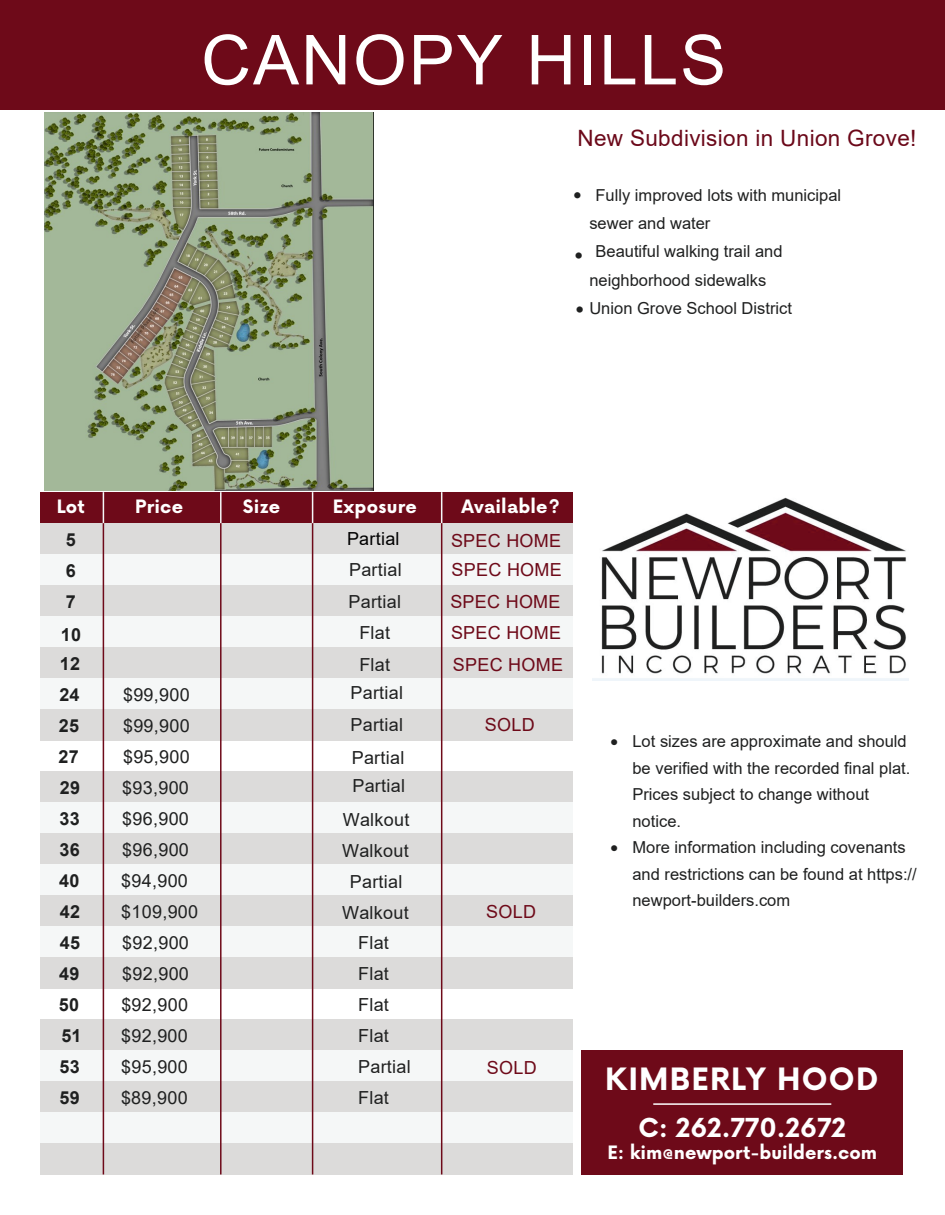
<style>
.page{position:relative;width:945px;height:1215px;background:#fff}
.page>*{position:absolute;margin:0;border:0;box-sizing:border-box;transform-origin:0 0}
.t1{font:69px "Arial";letter-spacing:.03em;color:#fff}
.t2{font:700 30px "Now Alt";letter-spacing:.04em;color:#fff}
.t3{font:700 25.5px "Now Alt";color:#fff}
.t4{font:22.5px "Arial";letter-spacing:.015em;color:#6b0819}
.t5{font:18px "Arial";letter-spacing:.015em;color:#1f2020}
.t6{font:700 18px "Now Alt";letter-spacing:.015em;color:#fff}
.t7{font:18px "Arial";letter-spacing:.015em;color:#6e0a19}
.t8{font:700 18px/31px "Arial";letter-spacing:.015em;color:#1f2020}
.t9{font:18px "Arial";letter-spacing:.015em;color:#000}
.t10{font:16.5px/26.4px "Arial";color:#1f2020}
.t11{font:500 16.5px "Now Alt";color:#1f2020}
.s1{font-family:"Now Alt";font-weight:500}
</style>
<div class="page">
<div style="left:0;top:0;width:945px;height:109px;background:#6e0a19"></div>
<img style="left:593px;top:497px;width:315px;height:183px">
<div style="left:40px;top:492px;width:533px;height:31px;background:#6e0a19"></div>
<div style="left:40px;top:523px;width:533px;height:31px;background:#dcdbda"></div>
<div style="left:40px;top:554px;width:533px;height:31px;background:#f5f7f7"></div>
<div style="left:40px;top:585px;width:533px;height:31px;background:#dcdbda"></div>
<div style="left:40px;top:616px;width:533px;height:31px;background:#f5f7f7"></div>
<div style="left:40px;top:647px;width:533px;height:31px;background:#dcdbda"></div>
<div style="left:40px;top:678px;width:533px;height:31px;background:#f5f7f7"></div>
<div style="left:40px;top:709px;width:533px;height:31px;background:#dcdbda"></div>
<div style="left:40px;top:771px;width:533px;height:31px;background:#dcdbda"></div>
<div style="left:40px;top:802px;width:533px;height:31px;background:#f5f7f7"></div>
<div style="left:40px;top:833px;width:533px;height:31px;background:#dcdbda"></div>
<div style="left:40px;top:864px;width:533px;height:31px;background:#f5f7f7"></div>
<div style="left:40px;top:895px;width:533px;height:31px;background:#dcdbda"></div>
<div style="left:40px;top:926px;width:533px;height:31px;background:#f5f7f7"></div>
<div style="left:40px;top:957px;width:533px;height:31px;background:#dcdbda"></div>
<div style="left:40px;top:1019px;width:533px;height:31px;background:#dcdbda"></div>
<div style="left:40px;top:1050px;width:533px;height:31px;background:#f5f7f7"></div>
<div style="left:40px;top:1081px;width:533px;height:31px;background:#dcdbda"></div>
<div style="left:40px;top:1112px;width:533px;height:31px;background:#f5f7f7"></div>
<div style="left:40px;top:1143px;width:533px;height:31px;background:#dcdbda"></div>
<hr style="left:103px;top:492px;width:1px;height:683px;background:#6e0a19">
<hr style="left:220px;top:492px;width:2px;height:683px;background:#6e0a19">
<hr style="left:312px;top:492px;width:1px;height:683px;background:#6e0a19">
<hr style="left:441px;top:492px;width:1px;height:683px;background:#6e0a19">
<hr style="left:103px;top:492px;width:1px;height:31px;background:#f5f7f7">
<hr style="left:220px;top:492px;width:2px;height:31px;background:#f5f7f7">
<hr style="left:312px;top:492px;width:1px;height:31px;background:#f5f7f7">
<hr style="left:441px;top:492px;width:1px;height:31px;background:#f5f7f7">
<div style="left:582px;top:1050px;width:321px;height:124px;background:#6e0a19"></div>
<hr style="left:653px;top:1103px;width:178px;height:2px;background:#fff">
<img style="left:44px;top:113px;width:330px;height:377px">
<h1 class="t1" style="left:201px;top:13px;width:527px">CANOPY HILLS</h1>
<h3 class="t4" style="left:578px;top:123px;width:340px">New Subdivision in Union Grove!</h3>
<p class="t11" style="left:574px;top:243px;width:11px">•</p>
<p class="t10" style="left:596px;top:182px;width:247px">Fully improved lots with municipal</p>
<p class="t10" style="left:589px;top:210px;width:123px">sewer and water</p>
<p class="t10" style="left:596px;top:238px;width:189px">Beautiful walking trail and</p>
<p class="t10" style="left:589px;top:266px;width:178px">neighborhood sidewalks</p>
<p class="t10" style="left:575px;top:295px;width:219px"><span class="s1">•</span> Union Grove School District</p>
<p class="t6" style="left:57px;top:493px;width:29px">Lot</p>
<p class="t6" style="left:135px;top:493px;width:49px">Price</p>
<p class="t6" style="left:243px;top:493px;width:39px">Size</p>
<p class="t6" style="left:333px;top:493px;width:86px">Exposure</p>
<p class="t6" style="left:461px;top:493px;width:100px">Available?</p>
<p class="t8" style="left:66px;top:524px;width:12px">5<br>6</p>
<p class="t9" style="left:347px;top:526px;width:54px">Partial</p>
<p class="t7" style="left:451px;top:528px;width:112px">SPEC HOME</p>
<p class="t5" style="left:349px;top:557px;width:54px">Partial</p>
<p class="t7" style="left:452px;top:557px;width:112px">SPEC HOME</p>
<p class="t8" style="left:66px;top:586px;width:12px">7</p>
<p class="t5" style="left:348px;top:589px;width:54px">Partial</p>
<p class="t7" style="left:450px;top:589px;width:112px">SPEC HOME</p>
<p class="t8" style="left:61px;top:620px;width:22px">10</p>
<p class="t5" style="left:359px;top:620px;width:32px">Flat</p>
<p class="t7" style="left:451px;top:620px;width:112px">SPEC HOME</p>
<p class="t8" style="left:60px;top:648px;width:22px">12</p>
<p class="t5" style="left:359px;top:652px;width:32px">Flat</p>
<p class="t7" style="left:453px;top:652px;width:112px">SPEC HOME</p>
<p class="t8" style="left:59px;top:679px;width:22px">24</p>
<p class="t5" style="left:123px;top:682px;width:68px">$99,900</p>
<p class="t5" style="left:350px;top:680px;width:54px">Partial</p>
<p class="t8" style="left:59px;top:710px;width:22px">25</p>
<p class="t5" style="left:123px;top:713px;width:68px">$99,900</p>
<p class="t5" style="left:350px;top:712px;width:54px">Partial</p>
<p class="t8" style="left:58px;top:741px;width:22px">27</p>
<p class="t5" style="left:123px;top:744px;width:68px">$95,900</p>
<p class="t5" style="left:352px;top:745px;width:54px">Partial</p>
<p class="t8" style="left:60px;top:772px;width:22px">29</p>
<p class="t5" style="left:122px;top:775px;width:68px">$93,900</p>
<p class="t5" style="left:352px;top:773px;width:54px">Partial</p>
<p class="t8" style="left:60px;top:803px;width:22px">33</p>
<p class="t5" style="left:122px;top:806px;width:68px">$96,900</p>
<p class="t5" style="left:343px;top:808px;width:68px">Walkout</p>
<p class="t8" style="left:59px;top:834px;width:22px">36</p>
<p class="t5" style="left:122px;top:837px;width:68px">$96,900</p>
<p class="t5" style="left:342px;top:839px;width:68px">Walkout</p>
<p class="t8" style="left:59px;top:865px;width:22px">40</p>
<p class="t5" style="left:121px;top:868px;width:68px">$94,900</p>
<p class="t5" style="left:350px;top:869px;width:54px">Partial</p>
<p class="t7" style="left:485px;top:713px;width:51px">SOLD</p>
<p class="t10" style="left:632px;top:728px;width:279px;text-indent:-22px">• Lot sizes are approximate and should be verified with the recorded final plat.<br>Prices subject to change without notice.</p>
<p class="t10" style="left:632px;top:834px;width:286px;text-indent:-22px">• More information including covenants and restrictions can be found at https:// newport-builders.com</p>
<p class="t8" style="left:60px;top:896px;width:22px">42</p>
<p class="t5" style="left:121px;top:899px;width:78px">$109,900</p>
<p class="t5" style="left:342px;top:900px;width:68px">Walkout</p>
<p class="t7" style="left:486px;top:899px;width:51px">SOLD</p>
<p class="t8" style="left:60px;top:927px;width:22px">45</p>
<p class="t5" style="left:122px;top:930px;width:68px">$92,900</p>
<p class="t5" style="left:358px;top:930px;width:32px">Flat</p>
<p class="t8" style="left:59px;top:958px;width:22px">49</p>
<p class="t5" style="left:122px;top:961px;width:68px">$92,900</p>
<p class="t5" style="left:358px;top:961px;width:32px">Flat</p>
<p class="t8" style="left:59px;top:989px;width:22px">50</p>
<p class="t5" style="left:121px;top:992px;width:68px">$92,900</p>
<p class="t5" style="left:358px;top:992px;width:32px">Flat</p>
<p class="t8" style="left:61px;top:1020px;width:22px">51</p>
<p class="t5" style="left:121px;top:1023px;width:68px">$92,900</p>
<p class="t5" style="left:358px;top:1023px;width:32px">Flat</p>
<p class="t8" style="left:60px;top:1051px;width:22px">53</p>
<p class="t5" style="left:121px;top:1054px;width:68px">$95,900</p>
<p class="t5" style="left:358px;top:1054px;width:54px">Partial</p>
<p class="t8" style="left:59px;top:1082px;width:22px">59</p>
<p class="t5" style="left:121px;top:1085px;width:68px">$89,900</p>
<p class="t5" style="left:358px;top:1085px;width:32px">Flat</p>
<p class="t7" style="left:487px;top:1055px;width:51px">SOLD</p>
<h2 class="t2" style="left:605px;top:1057px;width:275px">KIMBERLY HOOD</h2>
<h3 class="t3" style="left:638px;top:1109px;width:209px">C: 262.770.2672</h3>
<p class="t6" style="left:607px;top:1139px;width:271px">E: kim@newport-builders.com</p>
</div>
